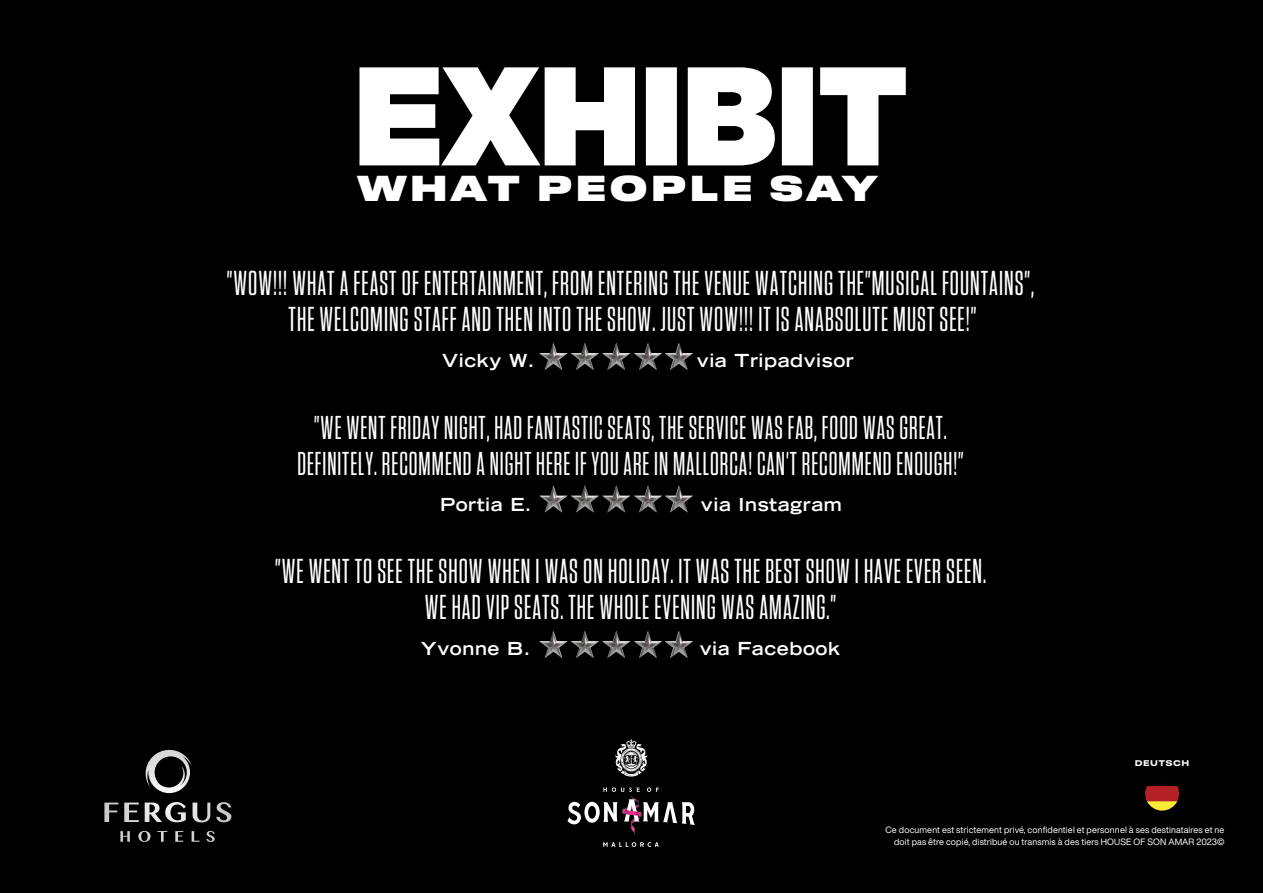
<style>
.page{position:relative;width:1263px;height:893px;background:#000}
.page>*{position:absolute;margin:0;border:0;box-sizing:border-box;transform-origin:0 0}
.t1{font:500 34.5px/36px "Tungsten Condensed";letter-spacing:.03em;color:#fff;text-align:center}
.t2{font:33.9px "Druk Text Wide Super";letter-spacing:.08em;color:#fff}
.t3{font:500 33px/36px "Tungsten Condensed";letter-spacing:.03em;color:#fff;text-align:center}
.t4{font:700 expanded 18px "Trade Gothic LT Std";letter-spacing:.03em;color:#fff}
.t5{font:9px/12px "Helvetica Now Display";letter-spacing:.02em;color:#fff;text-align:right}
.t6{font:500 7.8px "Druk Text Wide";letter-spacing:.05em;color:#fff}
</style>
<div class="page">
<svg style="left:359px;top:67px;width:547px;height:98px;fill:#fff"></svg>
<svg style="left:567px;top:787px;width:128px;height:60px"></svg>
<svg style="left:615px;top:739px;width:32px;height:37px"></svg>
<svg style="left:146px;top:750px;width:85px;height:72px"></svg>
<img style="left:571px;top:631px;width:59px;height:27px">
<img style="left:571px;top:485px;width:59px;height:27px">
<img style="left:571px;top:343px;width:59px;height:27px">
<svg style="left:1145px;top:786px;width:34px;height:25px"></svg>
<p class="t2" style="left:357px;top:158px;width:522px">WHAT PEOPLE SAY</p>
<p class="t1" style="left:227px;top:266px;width:809px">"WOW!!! WHAT A FEAST OF ENTERTAINMENT, FROM ENTERING THE VENUE WATCHING THE"MUSICAL FOUNTAINS",<br>THE WELCOMING STAFF AND THEN INTO THE SHOW. JUST WOW!!! IT IS ANABSOLUTE MUST SEE!"</p>
<p class="t4" style="left:442px;top:348px;width:94px">Vicky W.</p>
<p class="t4" style="left:697px;top:348px;width:159px">via Tripadvisor</p>
<p class="t3" style="left:297px;top:410px;width:668px">"WE WENT FRIDAY NIGHT, HAD FANTASTIC SEATS, THE SERVICE WAS FAB, FOOD WAS GREAT.<br>DEFINITELY. RECOMMEND A NIGHT HERE IF YOU ARE IN MALLORCA! CAN'T RECOMMEND ENOUGH!"</p>
<p class="t4" style="left:440px;top:492px;width:93px">Portia E.</p>
<p class="t4" style="left:701px;top:492px;width:142px">via Instagram</p>
<p class="t1" style="left:275px;top:554px;width:712px">"WE WENT TO SEE THE SHOW WHEN I WAS ON HOLIDAY. IT WAS THE BEST SHOW I HAVE EVER SEEN.<br>WE HAD VIP SEATS. THE WHOLE EVENING WAS AMAZING."</p>
<p class="t4" style="left:421px;top:636px;width:111px">Yvonne B.</p>
<p class="t4" style="left:700px;top:636px;width:142px">via Facebook</p>
<p class="t6" style="left:1135px;top:757px;width:56px">DEUTSCH</p>
<p class="t5" style="left:885px;top:824px;width:341px">Ce document est strictement privé, confidentiel et personnel à ses destinataires et ne doit pas être copié, distribué ou transmis à des tiers HOUSE OF SON AMAR 2023©</p>
</div>
